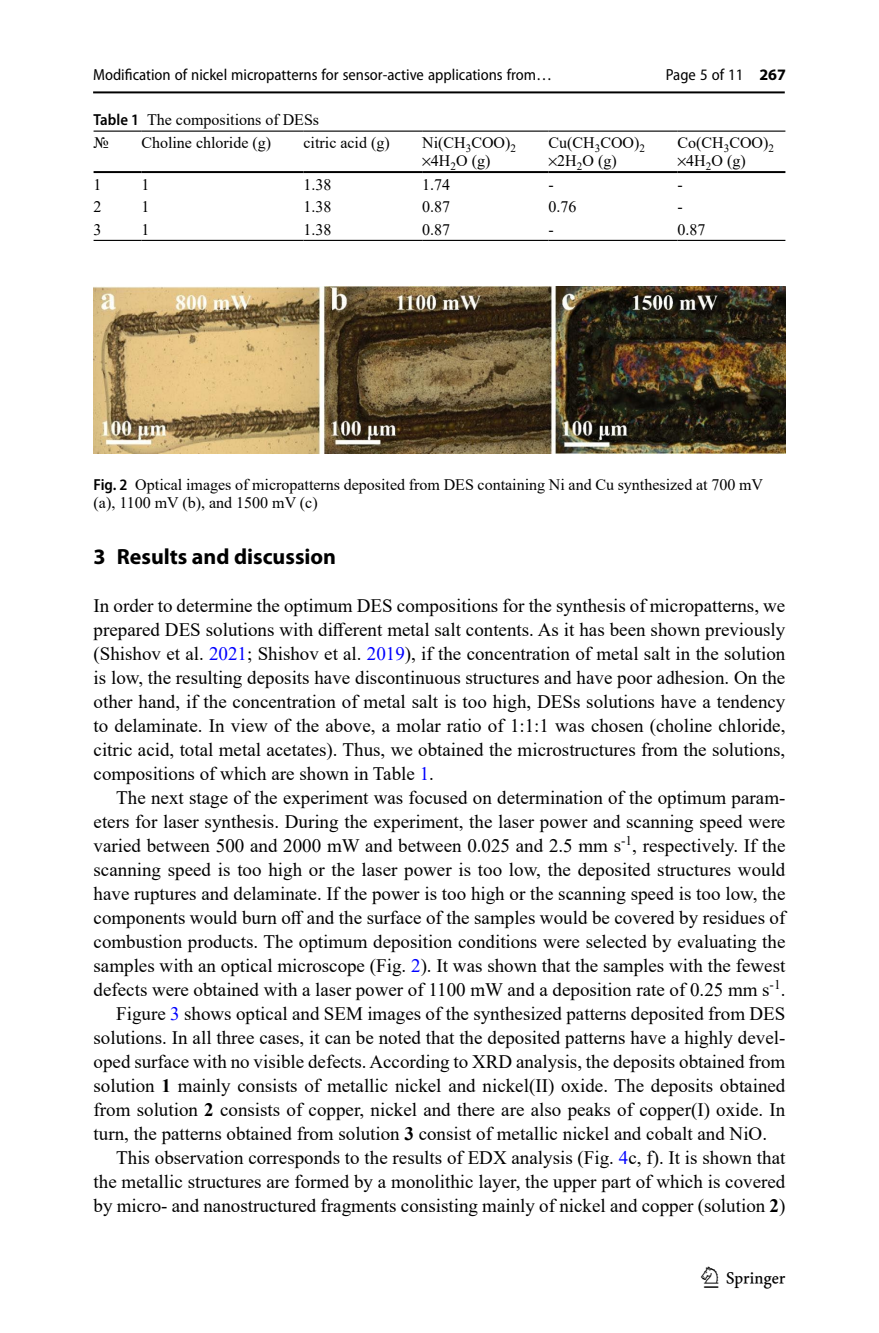
<style>
.page{position:relative;width:879px;height:1333px;background:#fff}
.page>*{position:absolute;margin:0;border:0;box-sizing:border-box;transform-origin:0 0}
.t1{font:30px "Springnew";color:#000}
.Head_1{font:700 22px "Myriad Pro";color:#000}
.Body_Text_Indent{font:19px/24px "Times New Roman";color:#000;text-align:justify}
.Body_Text{font:19px/24px "Times New Roman";color:#000;text-align:justify}
.Figure_Caption{font:16px/18.4px "Times New Roman";color:#000}
.Table_Head{font:16px "Times New Roman";color:#000}
.t2{font:semi-condensed 16px "Myriad Pro";color:#000}
.Table_Caption{font:16px "Times New Roman";color:#000}
.Table_Body_Tab1_Deci{font:16px "Times New Roman";color:#000}
.Table_Body{font:16px "Times New Roman";color:#000}
.s1{font-family:"Myriad Pro";font-weight:600;font-stretch:semi-condensed}
.s2{font-weight:700;font-stretch:normal}
.s3{color:#00f}
.s4{font-weight:700}
</style>
<div class="page">
<hr style="left:93px;top:91px;width:692px;height:2px;background:#000">
<hr style="left:94px;top:171px;width:47px;height:2px;background:#000">
<hr style="left:141px;top:130px;width:162px;height:2px;background:#000">
<hr style="left:141px;top:171px;width:162px;height:2px;background:#000">
<hr style="left:303px;top:130px;width:119px;height:2px;background:#000">
<hr style="left:303px;top:171px;width:119px;height:2px;background:#000">
<hr style="left:422px;top:130px;width:126px;height:2px;background:#000">
<hr style="left:422px;top:171px;width:126px;height:2px;background:#000">
<hr style="left:548px;top:130px;width:129px;height:2px;background:#000">
<hr style="left:548px;top:171px;width:129px;height:2px;background:#000">
<hr style="left:677px;top:130px;width:108px;height:2px;background:#000">
<hr style="left:677px;top:171px;width:108px;height:2px;background:#000">
<hr style="left:94px;top:240px;width:47px;height:1px;background:#000">
<hr style="left:141px;top:240px;width:162px;height:1px;background:#000">
<hr style="left:303px;top:240px;width:119px;height:1px;background:#000">
<hr style="left:422px;top:240px;width:126px;height:1px;background:#000">
<hr style="left:548px;top:240px;width:129px;height:1px;background:#000">
<hr style="left:677px;top:240px;width:108px;height:1px;background:#000">
<hr style="left:94px;top:130px;width:47px;height:2px;background:#000">
<img style="left:94px;top:286px;width:691px;height:167px">
<p class="t2" style="left:93px;top:66px;width:460px">Modification of nickel micropatterns for sensor-active applications from…</p>
<p class="Table_Caption" style="left:94px;top:109px;width:227px"><span class="s1">Table 1</span> The compositions of DESs</p>
<p class="Table_Head" style="left:94px;top:131px;width:17px">№</p>
<p class="Table_Head" style="left:141px;top:131px;width:131px">Choline chloride (g)</p>
<p class="Table_Head" style="left:303px;top:131px;width:88px">citric acid (g)</p>
<p class="Table_Head" style="left:422px;top:131px;width:95px">Ni(CH<sub>3</sub>COO)<sub>2</sub></p>
<p class="Table_Head" style="left:431px;top:150px;width:61px">4H<sub>2</sub>O (g)</p>
<p class="Table_Head" style="left:548px;top:131px;width:98px">Cu(CH<sub>3</sub>COO)<sub>2</sub></p>
<p class="Table_Head" style="left:557px;top:150px;width:61px">2H<sub>2</sub>O (g)</p>
<p class="t2" style="left:666px;top:66px;width:122px">Page 5 of 11 <span class="s2">267</span></p>
<p class="Table_Head" style="left:677px;top:131px;width:98px">Co(CH<sub>3</sub>COO)<sub>2</sub></p>
<p class="Table_Head" style="left:686px;top:150px;width:61px">4H<sub>2</sub>O (g)</p>
<p class="Table_Body" style="left:94px;top:173px;width:9px">1</p>
<p class="Table_Body_Tab1_Deci" style="left:141px;top:173px;width:9px">1</p>
<p class="Table_Body_Tab1_Deci" style="left:303px;top:173px;width:29px">1.38</p>
<p class="Table_Body_Tab1_Deci" style="left:422px;top:173px;width:29px">1.74</p>
<p class="Table_Body" style="left:548px;top:173px;width:7px">-</p>
<p class="Table_Body" style="left:677px;top:173px;width:7px">-</p>
<p class="Table_Body" style="left:94px;top:196px;width:9px">2</p>
<p class="Table_Body_Tab1_Deci" style="left:141px;top:196px;width:9px">1</p>
<p class="Table_Body_Tab1_Deci" style="left:303px;top:196px;width:29px">1.38</p>
<p class="Table_Body_Tab1_Deci" style="left:422px;top:196px;width:29px">0.87</p>
<p class="Table_Body" style="left:548px;top:196px;width:29px">0.76</p>
<p class="Table_Body" style="left:677px;top:196px;width:7px">-</p>
<p class="Table_Body" style="left:94px;top:218px;width:9px">3</p>
<p class="Table_Body_Tab1_Deci" style="left:141px;top:218px;width:9px">1</p>
<p class="Table_Body_Tab1_Deci" style="left:303px;top:218px;width:29px">1.38</p>
<p class="Table_Body_Tab1_Deci" style="left:422px;top:218px;width:29px">0.87</p>
<p class="Table_Body" style="left:548px;top:218px;width:7px">-</p>
<p class="Table_Body" style="left:677px;top:218px;width:29px">0.87</p>
<p class="Figure_Caption" style="left:94px;top:474px;width:671px"><span class="s1">Fig. 2</span> Optical images of micropatterns deposited from DES containing Ni and Cu synthesized at 700 mV (a), 1100 mV (b), and 1500 mV (c)</p>
<p class="Head_1" style="left:94px;top:542px;width:244px">3 Results and discussion</p>
<p class="Body_Text" style="left:94px;top:593px;width:693px">In order to determine the optimum DES compositions for the synthesis of micropatterns, we prepared DES solutions with different metal salt contents. As it has been shown previously (Shishov et al. <span class="s3">2021</span>; Shishov et al. <span class="s3">2019</span>), if the concentration of metal salt in the solution is low, the resulting deposits have discontinuous structures and have poor adhesion. On the other hand, if the concentration of metal salt is too high, DESs solutions have a tendency to delaminate. In view of the above, a molar ratio of 1:1:1 was chosen (choline chloride, citric acid, total metal acetates). Thus, we obtained the microstructures from the solutions, compositions of which are shown in Table <span class="s3">1</span>.</p>
<p class="Body_Text_Indent" style="left:94px;top:785px;width:693px;text-indent:23px">The next stage of the experiment was focused on determination of the optimum param&shy;eters for laser synthesis. During the experiment, the laser power and scanning speed were varied between 500 and 2000 mW and between 0.025 and 2.5 mm s<sup>-1</sup>, respectively. If the scanning speed is too high or the laser power is too low, the deposited structures would have ruptures and delaminate. If the power is too high or the scanning speed is too low, the components would burn off and the surface of the samples would be covered by residues of combustion products. The optimum deposition conditions were selected by evaluating the samples with an optical microscope (Fig. <span class="s3">2</span>). It was shown that the samples with the fewest defects were obtained with a laser power of 1100 mW and a deposition rate of 0.25 mm s<sup>-1</sup>.</p>
<p class="Body_Text_Indent" style="left:94px;top:1001px;width:693px;text-indent:23px">Figure <span class="s3">3</span> shows optical and SEM images of the synthesized patterns deposited from DES solutions. In all three cases, it can be noted that the deposited patterns have a highly devel&shy;oped surface with no visible defects. According to XRD analysis, the deposits obtained from solution <span class="s4">1</span> mainly consists of metallic nickel and nickel(II) oxide. The deposits obtained from solution <span class="s4">2</span> consists of copper, nickel and there are also peaks of copper(I) oxide. In turn, the patterns obtained from solution <span class="s4">3</span> consist of metallic nickel and cobalt and NiO.</p>
<p class="Body_Text_Indent" style="left:94px;top:1145px;width:693px;text-indent:23px">This observation corresponds to the results of EDX analysis (Fig. <span class="s3">4</span>c, f). It is shown that the metallic structures are formed by a monolithic layer, the upper part of which is covered by micro- and nanostructured fragments consisting mainly of nickel and copper (solution <span class="s4">2</span>)</p>
<h1 class="t1" style="left:704px;top:1260px;width:83px">1 3</h1>
</div>
